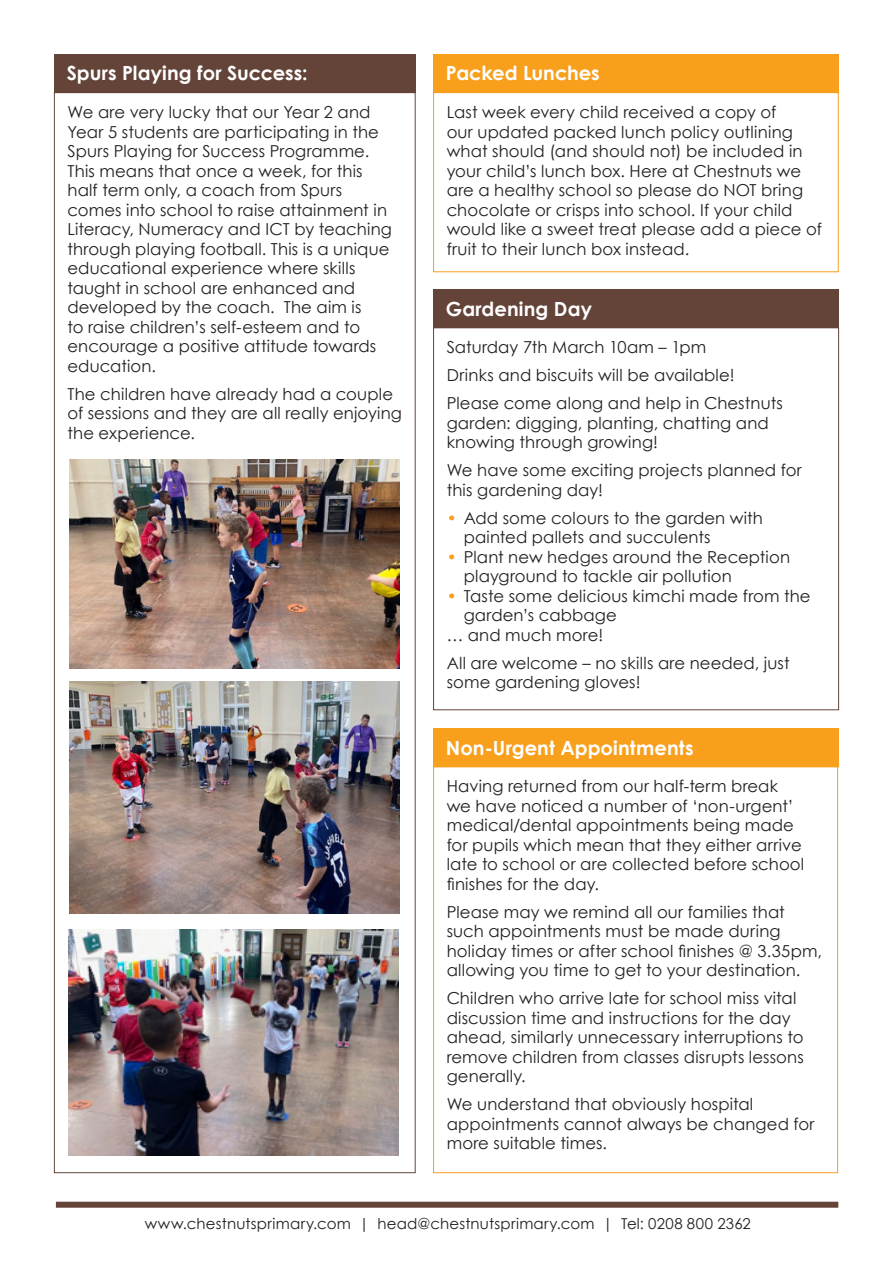
<style>
.page{position:relative;width:893px;height:1263px;background:#fff}
.page>*{position:absolute;margin:0;border:0;box-sizing:border-box;transform-origin:0 0}
.Box_header{font:700 19.5px "Century Gothic";letter-spacing:.005em;color:#fff}
.Body_copy{font:16.5px/19.5px "Century Gothic";letter-spacing:.005em;color:#231f20}
.t1{font:15px "Century Gothic";letter-spacing:.015em;color:#231f20}
.s1{color:#f89f1c}
</style>
<div class="page">
<div style="left:56px;top:1202px;width:782px;height:6px;background:#644439"></div>
<div style="left:433px;top:54px;width:406px;height:38px;background:#f89f1c"></div>
<div style="left:433px;top:92px;width:406px;height:180px;border:1px solid #f89f1c"></div>
<div style="left:54px;top:54px;width:362px;height:38px;background:#644439"></div>
<div style="left:433px;top:728px;width:405px;height:38px;background:#f89f1c"></div>
<img style="left:69px;top:459px;width:331px;height:210px">
<img style="left:69px;top:681px;width:331px;height:232px">
<img style="left:68px;top:929px;width:331px;height:227px">
<div style="left:433px;top:289px;width:406px;height:38px;background:#644439"></div>
<div style="left:433px;top:327px;width:406px;height:383px;border:1px solid #644439"></div>
<p class="Box_header" style="left:67px;top:61px;width:242px">Spurs Playing for Success:</p>
<p class="Body_copy" style="left:68px;top:102px;width:326px">We are very lucky that our Year 2 and Year 5 students are participating in the Spurs Playing for Success Programme.<br>This means that once a week, for this half term only, a coach from Spurs comes into school to raise attainment in Literacy, Numeracy and ICT by teaching through playing football. This is a unique educational experience where skills taught in school are enhanced and developed by the coach. The aim is<br>to raise children’s self-esteem and to encourage a positive attitude towards education.</p>
<p class="Body_copy" style="left:68px;top:384px;width:336px">The children have already had a couple of sessions and they are all really enjoying the experience.</p>
<p class="Box_header" style="left:446px;top:61px;width:155px">Packed Lunches</p>
<p class="Body_copy" style="left:447px;top:102px;width:377px">Last week every child received a copy of<br>our updated packed lunch policy outlining what should (and should not) be included in your child’s lunch box. Here at Chestnuts we are a healthy school so please do NOT bring chocolate or crisps into school. If your child would like a sweet treat please add a piece of fruit to their lunch box instead.</p>
<p class="Box_header" style="left:446px;top:296px;width:148px">Gardening Day</p>
<p class="Body_copy" style="left:447px;top:337px;width:261px">Saturday 7th March 10am – 1pm</p>
<p class="Body_copy" style="left:447px;top:365px;width:289px">Drinks and biscuits will be available!</p>
<p class="Body_copy" style="left:447px;top:393px;width:338px">Please come along and help in Chestnuts garden: digging, planting, chatting and knowing through growing!</p>
<p class="Body_copy" style="left:447px;top:460px;width:357px">We have some exciting projects planned for this gardening day!</p>
<p class="Body_copy" style="left:464px;top:508px;width:301px;text-indent:-17px"><span class="s1">•</span> Add some colours to the garden with painted pallets and succulents</p>
<p class="Body_copy" style="left:464px;top:547px;width:328px;text-indent:-17px"><span class="s1">•</span> Plant new hedges around the Reception playground to tackle air pollution</p>
<p class="Body_copy" style="left:464px;top:586px;width:348px;text-indent:-17px"><span class="s1">•</span> Taste some delicious kimchi made from the garden’s cabbage</p>
<p class="Body_copy" style="left:447px;top:625px;width:158px">… and much more!</p>
<p class="Body_copy" style="left:447px;top:653px;width:345px">All are welcome – no skills are needed, just some gardening gloves!</p>
<p class="Box_header" style="left:446px;top:735px;width:249px">Non-Urgent Appointments</p>
<p class="Body_copy" style="left:447px;top:776px;width:359px">Having returned from our half-term break we have noticed a number of ‘non-urgent’ medical/dental appointments being made for pupils which mean that they either arrive late to school or are collected before school finishes for the day.</p>
<p class="Body_copy" style="left:447px;top:902px;width:377px">Please may we remind all our families that such appointments must be made during holiday times or after school finishes @ 3.35pm, allowing you time to get to your destination.</p>
<p class="Body_copy" style="left:447px;top:988px;width:359px">Children who arrive late for school miss vital discussion time and instructions for the day ahead, similarly unnecessary interruptions to remove children from classes disrupts lessons generally.</p>
<p class="Body_copy" style="left:447px;top:1094px;width:369px">We understand that obviously hospital appointments cannot always be changed for more suitable times.</p>
<p class="t1" style="left:145px;top:1214px;width:608px">www.chestnutsprimary.com | head@chestnutsprimary.com | Tel: 0208 800 2362</p>
</div>
